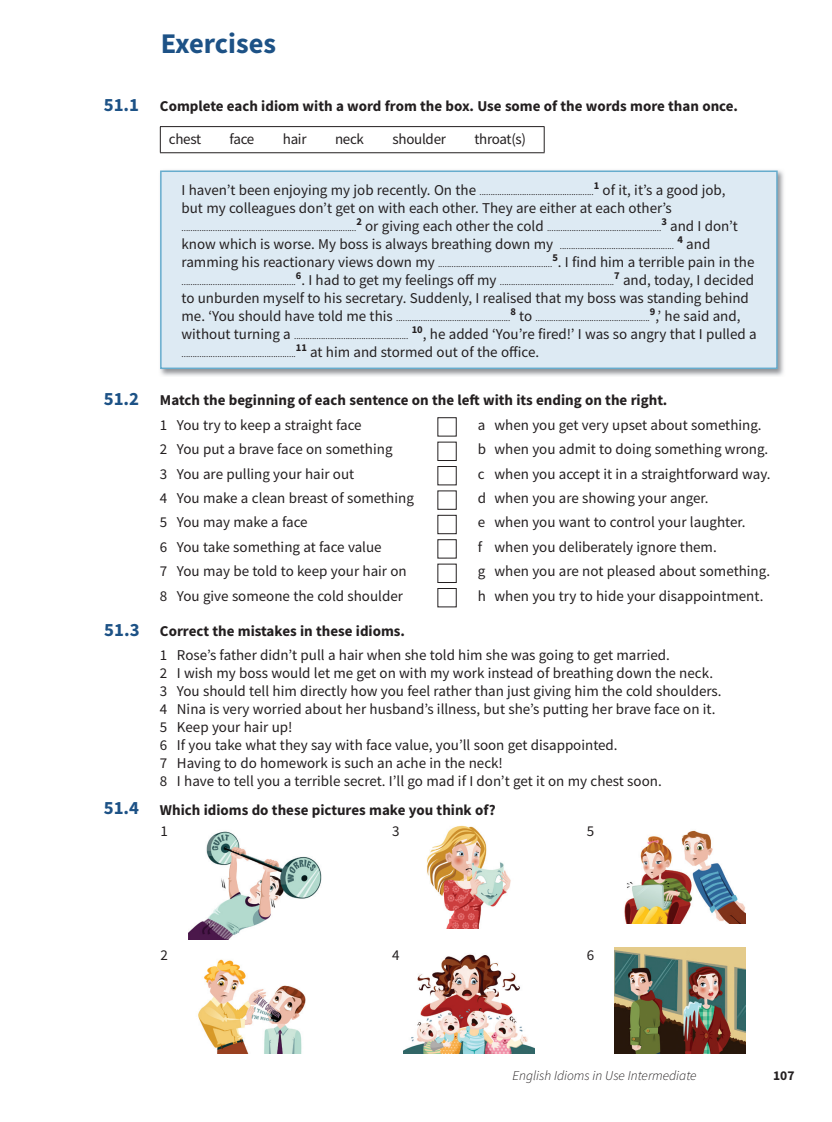
<style>
.page{position:relative;width:832px;height:1122px;background:#fff}
.page>*{position:absolute;margin:0;border:0;box-sizing:border-box;transform-origin:0 0}
.t1{font:700 28.5px "Source Sans Pro";color:#1d5286}
.t2{font:700 18.75px "Source Sans Pro";color:#1d5286}
.t3{font:15px/18px "Source Sans Pro";color:#231f20}
.t4{font:700 15px/24.3px "Source Sans Pro";color:#231f20}
.t5{font:italic 300 13.5px "Source Sans Pro";color:#231f20}
.t6{font:700 13.5px "Source Sans Pro";color:#231f20}
.t7{font:9px "Source Sans Pro";color:#231f20}
.s1{font-size:18.75px;color:#1d5286}
.s2{font-size:15px}
.s3{font-weight:400}
.s4{font-weight:700}
</style>
<div class="page">
<hr style="left:160px;top:126px;width:385px;height:1px;background:#231f20">
<svg style="left:160px;top:127px;width:1px;height:25px"></svg>
<svg style="left:544px;top:127px;width:1px;height:25px"></svg>
<hr style="left:160px;top:152px;width:385px;height:1px;background:#231f20">
<div style="left:437px;top:417px;width:20px;height:19px;border:1px solid #231f20"></div>
<div style="left:437px;top:466px;width:20px;height:19px;border:1px solid #231f20"></div>
<div style="left:437px;top:514px;width:20px;height:20px;border:1px solid #231f20"></div>
<div style="left:437px;top:539px;width:20px;height:19px;border:1px solid #231f20"></div>
<div style="left:437px;top:588px;width:20px;height:19px;border:1px solid #231f20"></div>
<img style="left:624px;top:830px;width:121px;height:93px">
<img style="left:427px;top:825px;width:84px;height:102px">
<img style="left:189px;top:831px;width:133px;height:108px">
<img style="left:198px;top:959px;width:108px;height:94px">
<img style="left:403px;top:954px;width:131px;height:99px">
<img style="left:614px;top:947px;width:131px;height:106px">
<img style="left:160px;top:170px;width:624px;height:206px">
<div style="left:160px;top:170px;width:618px;height:199px;background:#ddeaf3;border:2px solid #66accd"></div>
<p class="t1" style="left:161px;top:24px;width:117px">Exercises</p>
<p class="t4" style="left:104px;top:93px;width:636px"><span class="s1">51.1</span> Complete each idiom with a word from the box. Use some of the words more than once.</p>
<p class="t3" style="left:169px;top:130px;width:34px">chest</p>
<p class="t3" style="left:230px;top:130px;width:26px">face</p>
<p class="t3" style="left:283px;top:130px;width:25px">hair</p>
<p class="t3" style="left:335px;top:130px;width:31px">neck</p>
<p class="t3" style="left:393px;top:130px;width:55px">shoulder</p>
<p class="t3" style="left:474px;top:130px;width:53px">throat(s)</p>
<p class="t2" style="left:104px;top:386px;width:37px">51.2</p>
<p class="t2" style="left:104px;top:616px;width:37px">51.3</p>
<p class="t2" style="left:104px;top:795px;width:37px">51.4</p>
<p class="t3" style="left:181px;top:181px;width:545px;text-indent:412px"><sup>1</sup> of it, it’s a good job, but my colleagues don’t get on with each other. They are either at each other’s</p>
<p class="t7" style="left:182px;top:222px;width:481px">..............................................................................<sup>2</sup> <span class="s2">or giving each other the cold</span> ...................................................</p>
<p class="t3" style="left:661px;top:217px;width:78px"><sup>3</sup> and I don’t</p>
<p class="t7" style="left:182px;top:240px;width:494px"><span class="s2">know which is worse. My boss is always breathing down my</span> ...................................................</p>
<p class="t3" style="left:677px;top:235px;width:34px"><sup>4</sup> and</p>
<p class="t7" style="left:182px;top:258px;width:372px"><span class="s2">ramming his reactionary views down my</span> ...................................................</p>
<p class="t3" style="left:552px;top:253px;width:204px"><sup>5</sup>. I find him a terrible pain in the</p>
<p class="t7" style="left:182px;top:276px;width:434px">...................................................<sup>6</sup><span class="s2">. I had to get my feelings off my</span> ...................................................</p>
<p class="t7" style="left:182px;top:186px;width:414px"><span class="s2">I haven’t been enjoying my job recently. On the</span> ...................................................</p>
<p class="t3" style="left:182px;top:271px;width:574px;text-indent:433px"><sup>7</sup> and, today, I decided to unburden myself to his secretary. Suddenly, I realised that my boss was standing behind</p>
<p class="t7" style="left:182px;top:312px;width:470px"><span class="s2">me. ‘You should have told me this</span> ...................................................<sup>8</sup> <span class="s2">to</span> ...................................................</p>
<p class="t3" style="left:650px;top:307px;width:92px"><sup>9</sup>,’ he said and,</p>
<p class="t7" style="left:182px;top:330px;width:228px"><span class="s2">without turning a</span> ...................................................</p>
<p class="t3" style="left:412px;top:325px;width:346px"><sup>10</sup>, he added ‘You’re fired!’ I was so angry that I pulled a</p>
<p class="t7" style="left:182px;top:348px;width:116px">...................................................</p>
<p class="t3" style="left:296px;top:343px;width:245px"><sup>11</sup> at him and stormed out of the office.</p>
<p class="t4" style="left:160px;top:388px;width:509px">Match the beginning of each sentence on the left with its ending on the right.<br><span class="s3">1 You try to keep a straight face</span></p>
<p class="t3" style="left:478px;top:415px;width:285px">a when you get very upset about something.</p>
<p class="t3" style="left:160px;top:440px;width:234px">2 You put a brave face on something</p>
<p class="t3" style="left:478px;top:440px;width:292px">b when you admit to doing something wrong.</p>
<p class="t3" style="left:160px;top:464px;width:196px">3 You are pulling your hair out</p>
<p class="t3" style="left:478px;top:464px;width:294px">c when you accept it in a straightforward way.</p>
<p class="t3" style="left:160px;top:489px;width:255px">4 You make a clean breast of something</p>
<p class="t3" style="left:478px;top:489px;width:232px">d when you are showing your anger.</p>
<p class="t3" style="left:160px;top:513px;width:149px">5 You may make a face</p>
<p class="t3" style="left:478px;top:513px;width:269px">e when you want to control your laughter.</p>
<p class="t3" style="left:160px;top:537px;width:223px">6 You take something at face value</p>
<p class="t3" style="left:478px;top:537px;width:240px">f when you deliberately ignore them.</p>
<p class="t3" style="left:160px;top:562px;width:248px">7 You may be told to keep your hair on</p>
<p class="t3" style="left:478px;top:562px;width:294px">g when you are not pleased about something.</p>
<p class="t3" style="left:160px;top:586px;width:245px">8 You give someone the cold shoulder</p>
<p class="t3" style="left:478px;top:586px;width:287px">h when you try to hide your disappointment.</p>
<p class="t3" style="left:160px;top:618px;width:512px;line-height:24.3px"><span class="s4">Correct the mistakes in these idioms.<br></span>1 Rose’s father didn’t pull a hair when she told him she was going to get married.</p>
<p class="t3" style="left:160px;top:663px;width:563px">2 I wish my boss would let me get on with my work instead of breathing down the neck.<br>3 You should tell him directly how you feel rather than just giving him the cold shoulders.<br>4 Nina is very worried about her husband’s illness, but she’s putting her brave face on it.<br>5 Keep your hair up!<br>6 If you take what they say with face value, you’ll soon get disappointed.<br>7 Having to do homework is such an ache in the neck!<br>8 I have to tell you a terrible secret. I’ll go mad if I don’t get it on my chest soon.</p>
<p class="t4" style="left:160px;top:797px;width:337px">Which idioms do these pictures make you think of?</p>
<p class="t3" style="left:160px;top:821px;width:9px">1</p>
<p class="t3" style="left:392px;top:821px;width:9px">3</p>
<p class="t3" style="left:587px;top:821px;width:9px">5</p>
<p class="t3" style="left:160px;top:945px;width:9px">2</p>
<p class="t3" style="left:392px;top:945px;width:9px">4</p>
<p class="t3" style="left:587px;top:945px;width:9px">6</p>
<p class="t5" style="left:512px;top:1066px;width:186px">English Idioms in Use Intermediate</p>
<p class="t6" style="left:773px;top:1066px;width:23px">107</p>
</div>
